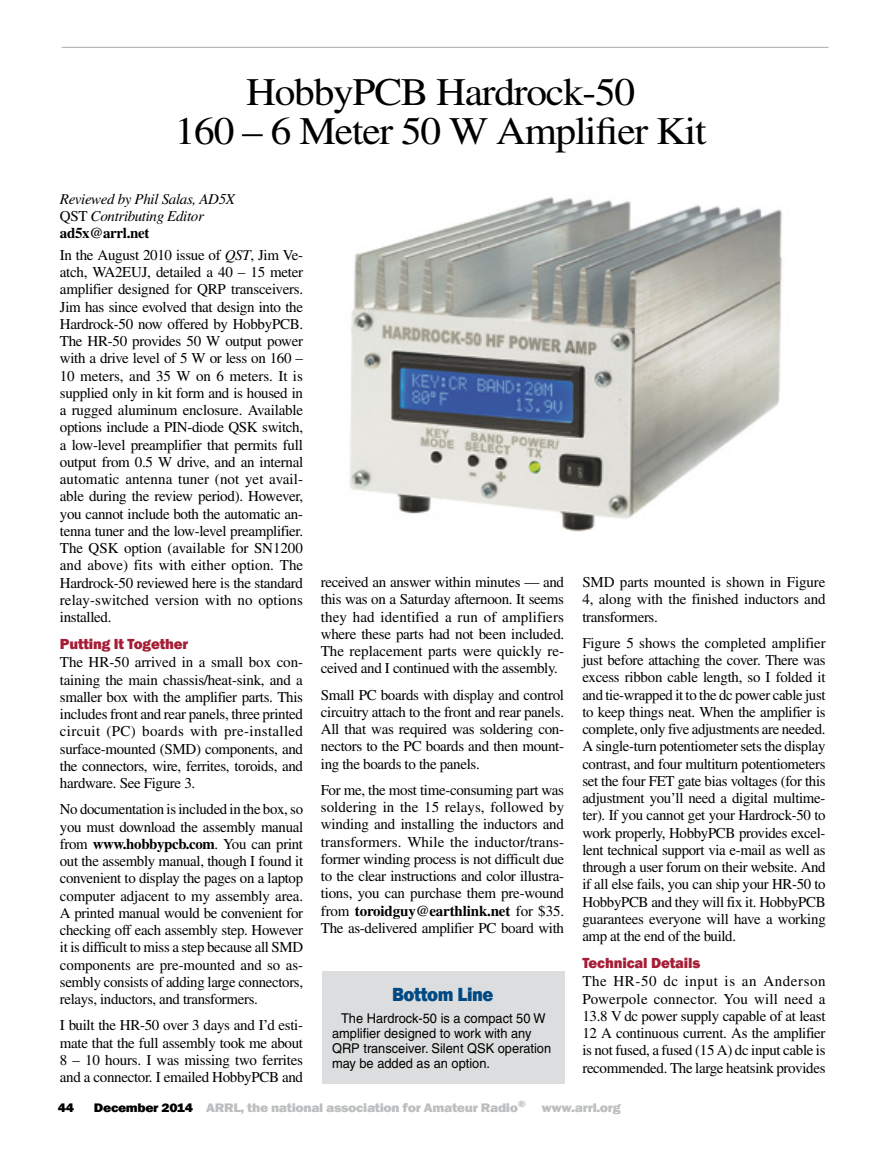
<style>
.page{position:relative;width:885px;height:1161px;background:#fff}
.page>*{position:absolute;margin:0;border:0;box-sizing:border-box;transform-origin:0 0}
.t1{font:39px/39px "Times";letter-spacing:-.03em;color:#000;text-align:center;scale:1.06 1}
.Sidebar_Title{font:800 19.5px "Franklin Gothic";letter-spacing:-.02em;color:#004983;scale:.95 1}
.Body_Text{font:15px/17.2px "Times";letter-spacing:-.02em;color:#000;text-align:justify}
.Body_Text-2{font:italic 15px "Times";letter-spacing:-.025em;color:#000}
.Subhead_1{font:800 15px "Franklin Gothic";letter-spacing:-.01em;color:#a51e36}
.Body_Text-3{font:700 15px "Times";letter-spacing:-.02em;color:#000}
.Sidebar{font:13.5px/15px "Helvetica";color:#000;scale:.95 1}
.t2{font:800 12.75px "Franklin Gothic";letter-spacing:-.025em;color:#bcbec0;scale:1.1 1}
.t3{font:800 12.75px "Franklin Gothic";color:#000;scale:1.1 1}
.s1{font-style:normal}
.s2{font-style:italic}
.s3{font-weight:700}
.s4{color:#000}
</style>
<div class="page">
<hr style="left:62px;top:47px;width:766px;height:1px;background:#a7a9ac">
<img style="left:349px;top:197px;width:433px;height:335px">
<div style="left:322px;top:971px;width:242px;height:113px;background:#dcddde"></div>
<p class="t1" style="left:175px;top:72px;width:503px">HobbyPCB Hardrock-50<br>160 – 6 Meter 50 W Amplifier Kit</p>
<p class="Body_Text-2" style="left:60px;top:190px;width:177px">Reviewed by Phil Salas, AD5X</p>
<p class="Body_Text-2" style="left:60px;top:208px;width:145px"><span class="s1">QST</span> Contributing Editor</p>
<p class="Body_Text-3" style="left:60px;top:224px;width:91px">ad5x@arrl.net</p>
<p class="Body_Text" style="left:60px;top:246px;width:245px">In the August 2010 issue of <span class="s2">QST</span>, Jim Ve&shy;atch, WA2EUJ, detailed a 40 – 15 meter amplifier designed for QRP transceivers.<br>Jim has since evolved that design into the Hardrock-50 now offered by HobbyPCB.<br>The HR-50 provides 50 W output power with a drive level of 5 W or less on 160 – 10 meters, and 35 W on 6 meters. It is supplied only in kit form and is housed in a rugged aluminum enclosure. Available options include a PIN-diode QSK switch, a low-level preamplifier that permits full output from 0.5 W drive, and an internal automatic antenna tuner (not yet avail&shy;able during the review period). However, you cannot include both the automatic an&shy;tenna tuner and the low-level preamplifier.<br>The QSK option (available for SN1200 and above) fits with either option. The Hardrock-50 reviewed here is the standard relay-switched version with no options installed.</p>
<p class="Subhead_1" style="left:60px;top:634px;width:130px">Putting It Together</p>
<p class="Body_Text" style="left:60px;top:654px;width:245px">The HR-50 arrived in a small box con&shy;taining the main chassis/heat-sink, and a smaller box with the amplifier parts. This includes front and rear panels, three printed circuit (PC) boards with pre-installed surface-mounted (SMD) components, and the connectors, wire, ferrites, toroids, and hardware. See Figure 3.</p>
<p class="Body_Text" style="left:60px;top:801px;width:245px">No documentation is included in the box, so you must download the assembly manual from <span class="s3">www.hobbypcb.com</span>. You can print out the assembly manual, though I found it convenient to display the pages on a laptop computer adjacent to my assembly area.<br>A printed manual would be convenient for checking off each assembly step. However it is difficult to miss a step because all SMD components are pre-mounted and so as&shy;sembly consists of adding large connectors, relays, inductors, and transformers.</p>
<p class="Body_Text" style="left:60px;top:1017px;width:245px">I built the HR-50 over 3 days and I’d esti&shy;mate that the full assembly took me about 8 – 10 hours. I was missing two ferrites and a connector. I emailed HobbyPCB and</p>
<p class="Body_Text" style="left:321px;top:573px;width:245px">received an answer within minutes — and this was on a Saturday afternoon. It seems they had identified a run of amplifiers where these parts had not been included.<br>The replacement parts were quickly re&shy;ceived and I continued with the assembly.</p>
<p class="Body_Text" style="left:321px;top:686px;width:245px">Small PC boards with display and control circuitry attach to the front and rear panels.<br>All that was required was soldering con&shy;nectors to the PC boards and then mount&shy;ing the boards to the panels.</p>
<p class="Body_Text" style="left:321px;top:781px;width:245px">For me, the most time-consuming part was soldering in the 15 relays, followed by winding and installing the inductors and transformers. While the inductor/trans&shy;former winding process is not difficult due to the clear instructions and color illustra&shy;tions, you can purchase them pre-wound from <span class="s3">toroidguy@earthlink.net</span> for $35.<br>The as-delivered amplifier PC board with</p>
<p class="Sidebar_Title" style="left:392px;top:982px;width:108px">Bottom Line</p>
<p class="Sidebar" style="left:332px;top:1011px;width:232px;text-indent:9px">The Hardrock-50 is a compact 50 W amplifier designed to work with any<br>QRP transceiver. Silent QSK operation may be added as an option.</p>
<p class="Body_Text" style="left:582px;top:573px;width:245px">SMD parts mounted is shown in Figure 4, along with the finished inductors and transformers.</p>
<p class="Body_Text" style="left:582px;top:634px;width:245px">Figure 5 shows the completed amplifier just before attaching the cover. There was excess ribbon cable length, so I folded it and tie-wrapped it to the dc power cable just to keep things neat. When the amplifier is complete, only five adjustments are needed.<br>A single-turn potentiometer sets the display contrast, and four multiturn potentiometers set the four FET gate bias voltages (for this adjustment you’ll need a digital multime&shy;ter). If you cannot get your Hardrock-50 to work properly, HobbyPCB provides excel&shy;lent technical support via e-mail as well as through a user forum on their website. And if all else fails, you can ship your HR-50 to HobbyPCB and they will fix it. HobbyPCB guarantees everyone will have a working amp at the end of the build.</p>
<p class="Subhead_1" style="left:582px;top:953px;width:120px">Technical Details</p>
<p class="Body_Text" style="left:582px;top:973px;width:245px">The HR-50 dc input is an Anderson Powerpole connector. You will need a 13.8 V dc power supply capable of at least 12 A continuous current. As the amplifier is not fused, a fused (15 A) dc input cable is recommended. The large heatsink provides</p>
<p class="t3" style="left:58px;top:1099px;width:16px">44</p>
<p class="t2" style="left:94px;top:1099px;width:480px"><span class="s4">December 2014</span> ARRL, the national association for Amateur Radio<sup>®</sup> www.arrl.org</p>
</div>
